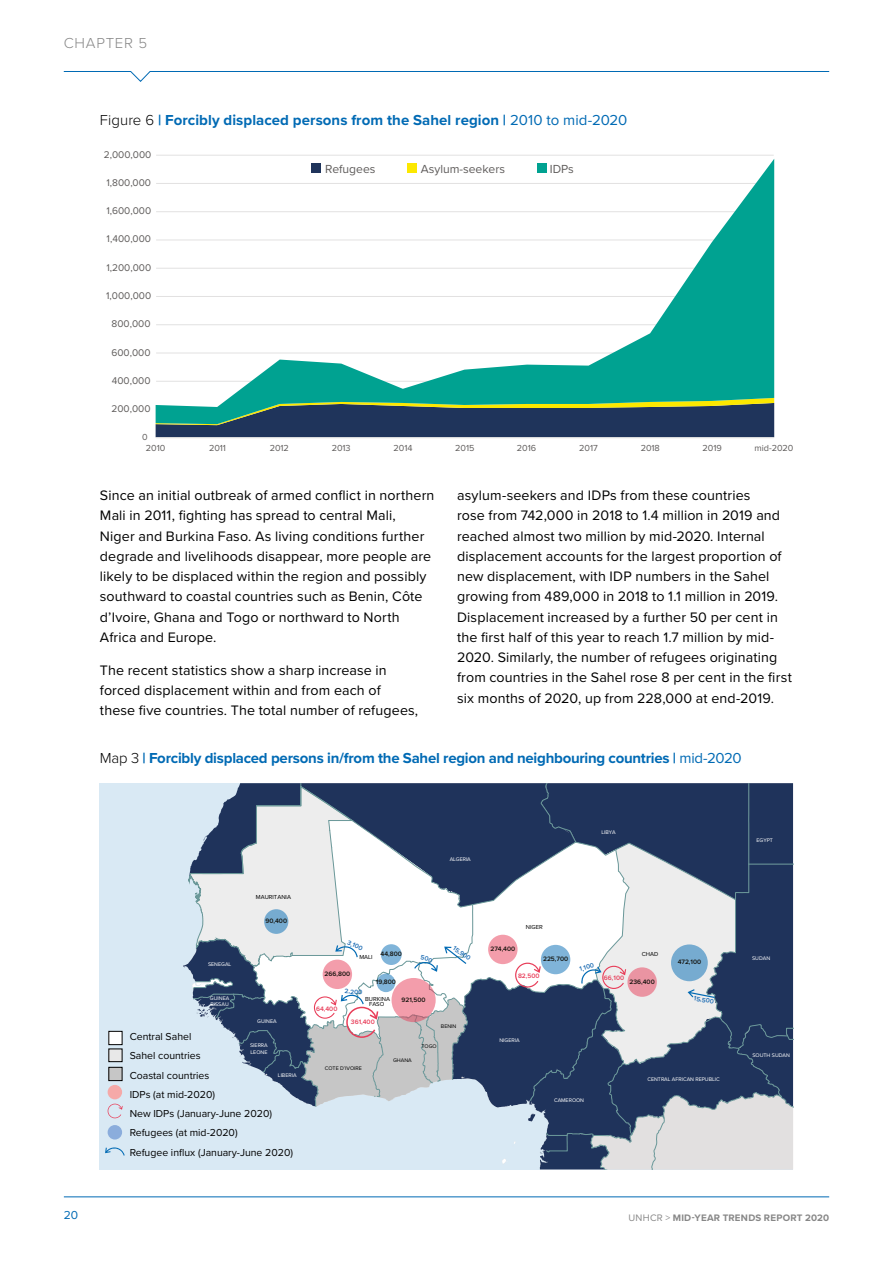
<style>
.page{position:relative;width:893px;height:1263px;background:#fff}
.page>*{position:absolute;margin:0;border:0;box-sizing:border-box;transform-origin:0 0}
.t1{font:700 15px "Proxima Nova";letter-spacing:-.015em;color:#006ab4}
.t2{font:700 15px "Proxima Nova";letter-spacing:.005em;color:#006ab4}
.t3{font:300 15px "Proxima Nova";color:#878787}
.t4{font:14.25px/20.2px "Proxima Nova";letter-spacing:.01em;color:#000}
.t5{font:12.15px "Proxima Nova";color:#5f5c5b}
.t6{font:12px "Proxima Nova";color:#006ab4}
.t7{font:10.5px/19.2px "Proxima Nova";color:#000}
.t8{font:10.05px "Proxima Nova";color:#5f5c5b}
.t9{font:700 9.75px "Proxima Nova";letter-spacing:.025em;color:#878787}
.t10{font:9.15px "Proxima Nova";color:#5f5c5b}
.t11{font:600 6.6px "Proxima Nova";letter-spacing:-.005em;color:#12110b}
.t12{font:600 6.6px "Proxima Nova";color:#1b6bb3}
.t13{font:600 6.6px "Proxima Nova";color:#e83c58}
.t14{font:6px/5.2px "Proxima Nova";color:#000;text-align:center}
.t15{font:5.4px/6.3px "Proxima Nova";color:#fff}
.t16{font:5.4px "Proxima Nova";color:#000}
.s1{font-weight:300;color:#000}
.s2{font-weight:400}
</style>
<div class="page">
<hr style="left:156px;top:155px;width:618px;height:1px;background:#e2e1e1">
<div style="left:156px;top:424px;width:618px;height:13px;background:#1f345b"></div>
<svg style="left:156px;top:159px;width:618px;height:265px"></svg>
<hr style="left:156px;top:437px;width:618px;height:1px;background:#e2e1e1">
<div style="left:312px;top:164px;width:9px;height:9px;background:#1f345b"></div>
<div style="left:407px;top:164px;width:10px;height:9px;background:#fce800"></div>
<div style="left:537px;top:164px;width:10px;height:9px;background:#00a291"></div>
<div style="left:100px;top:783px;width:693px;height:386px;background:#d9e9f4"></div>
<div style="left:109px;top:1031px;width:13px;height:14px;background:#fff"></div>
<div style="left:109px;top:1031px;width:13px;height:14px;border:1px solid #000"></div>
<div style="left:109px;top:1049px;width:13px;height:13px;background:#e8e8e8"></div>
<div style="left:109px;top:1049px;width:13px;height:13px;border:1px solid #000"></div>
<div style="left:109px;top:1067px;width:13px;height:13px;background:#c6c6c6"></div>
<div style="left:109px;top:1067px;width:13px;height:14px;border:1px solid #000"></div>
<div style="left:108px;top:1085px;width:14px;height:14px;background:#f5a9a8;border-radius:50%"></div>
<div style="left:108px;top:1125px;width:14px;height:14px;background:#8baddc;border-radius:50%"></div>
<svg style="left:108px;top:1104px;width:15px;height:14px"></svg>
<svg style="left:105px;top:1147px;width:20px;height:8px"></svg>
<hr style="left:64px;top:1196px;width:765px;height:1px;background:#006ab4">
<svg style="left:63px;top:71px;width:767px;height:11px"></svg>
<svg style="left:183px;top:783px;width:610px;height:386px"></svg>
<p class="t3" style="left:64px;top:32px;width:22px">Chapter</p>
<p class="t3" style="left:138px;top:32px;width:10px">5</p>
<p class="t2" style="left:100px;top:109px;width:529px"><span class="s1">Figure 6</span> | Forcibly displaced persons from the Sahel region | <span class="s2">2010 to mid-2020</span></p>
<p class="t8" style="left:104px;top:147px;width:49px">2,000,000</p>
<p class="t8" style="left:106px;top:175px;width:46px">1,800,000</p>
<p class="t8" style="left:106px;top:203px;width:46px">1,600,000</p>
<p class="t8" style="left:107px;top:232px;width:46px">1,400,000</p>
<p class="t8" style="left:106px;top:260px;width:46px">1,200,000</p>
<p class="t8" style="left:106px;top:288px;width:47px">1,000,000</p>
<p class="t8" style="left:112px;top:316px;width:41px">800,000</p>
<p class="t8" style="left:112px;top:345px;width:41px">600,000</p>
<p class="t8" style="left:112px;top:373px;width:40px">400,000</p>
<p class="t8" style="left:112px;top:401px;width:41px">200,000</p>
<p class="t10" style="left:142px;top:430px;width:7px">0</p>
<p class="t5" style="left:325px;top:160px;width:52px">Refugees</p>
<p class="t5" style="left:421px;top:160px;width:86px">Asylum-seekers</p>
<p class="t5" style="left:550px;top:160px;width:26px">IDPs</p>
<p class="t10" style="left:146px;top:441px;width:21px">2010</p>
<p class="t10" style="left:209px;top:441px;width:19px">2011</p>
<p class="t10" style="left:270px;top:441px;width:21px">2012</p>
<p class="t10" style="left:332px;top:441px;width:21px">2013</p>
<p class="t10" style="left:393px;top:441px;width:21px">2014</p>
<p class="t10" style="left:455px;top:441px;width:21px">2015</p>
<p class="t10" style="left:517px;top:441px;width:21px">2016</p>
<p class="t10" style="left:579px;top:441px;width:20px">2017</p>
<p class="t10" style="left:641px;top:441px;width:21px">2018</p>
<p class="t10" style="left:702px;top:441px;width:21px">2019</p>
<p class="t10" style="left:754px;top:441px;width:41px">mid-2020</p>
<p class="t4" style="left:100px;top:485px;width:336px">Since an initial outbreak of armed conflict in northern Mali in 2011, fighting has spread to central Mali,<br>Niger and Burkina Faso. As living conditions further degrade and livelihoods disappear, more people are likely to be displaced within the region and possibly southward to coastal countries such as Benin, Côte d’Ivoire, Ghana and Togo or northward to North Africa and Europe.</p>
<p class="t4" style="left:100px;top:659px;width:320px">The recent statistics show a sharp increase in forced displacement within and from each of these five countries. The total number of refugees,</p>
<p class="t4" style="left:457px;top:485px;width:336px">asylum-seekers and IDPs from these countries<br>rose from 742,000 in 2018 to 1.4 million in 2019 and reached almost two million by mid-2020. Internal displacement accounts for the largest proportion of new displacement, with IDP numbers in the Sahel growing from 489,000 in 2018 to 1.1 million in 2019.<br>Displacement increased by a further 50 per cent in the first half of this year to reach 1.7 million by mid-2020. Similarly, the number of refugees originating from countries in the Sahel rose 8 per cent in the first six months of 2020, up from 228,000 at end-2019.</p>
<p class="t1" style="left:100px;top:747px;width:643px"><span class="s1">Map 3</span> | Forcibly displaced persons in/from the Sahel region and neighbouring countries | <span class="s2">mid-2020</span></p>
<p class="t15" style="left:602px;top:829px;width:16px">LIBYA</p>
<p class="t15" style="left:756px;top:836px;width:18px">EGYPT</p>
<p class="t15" style="left:450px;top:856px;width:23px">ALGERIA</p>
<p class="t14" style="left:256px;top:894px;width:37px">MAURITANIA</p>
<p class="t11" style="left:265px;top:916px;width:23px">90,400</p>
<p class="t14" style="left:526px;top:924px;width:19px">NIGER</p>
<p class="t15" style="left:208px;top:961px;width:25px">SENEGAL</p>
<p class="t12" style="left:350px;top:938px;width:18px;rotate:25deg">3,100</p>
<p class="t11" style="left:325px;top:969px;width:27px">266,800</p>
<p class="t14" style="left:359px;top:954px;width:15px">MALI</p>
<p class="t11" style="left:381px;top:949px;width:23px">44,800</p>
<p class="t11" style="left:376px;top:977px;width:22px">19,800</p>
<p class="t12" style="left:456px;top:943px;width:22px;rotate:35deg">15,900</p>
<p class="t11" style="left:490px;top:944px;width:26px">274,400</p>
<p class="t11" style="left:543px;top:954px;width:27px">225,700</p>
<p class="t12" style="left:578px;top:964px;width:16px;rotate:-15deg">1,100</p>
<p class="t14" style="left:642px;top:951px;width:18px">CHAD</p>
<p class="t13" style="left:518px;top:971px;width:23px">82,500</p>
<p class="t13" style="left:604px;top:972px;width:22px">66,100</p>
<p class="t11" style="left:630px;top:976px;width:27px">236,400</p>
<p class="t11" style="left:678px;top:957px;width:25px">472,100</p>
<p class="t15" style="left:752px;top:955px;width:20px">SUDAN</p>
<p class="t15" style="left:210px;top:995px;width:21px">GUINEA<br>BISSAU</p>
<p class="t12" style="left:345px;top:986px;width:19px;rotate:4deg">2,200</p>
<p class="t13" style="left:316px;top:1004px;width:23px">64,400</p>
<p class="t14" style="left:365px;top:996px;width:26px">BURKINA<br>FASO</p>
<p class="t11" style="left:402px;top:994px;width:26px">921,500</p>
<p class="t12" style="left:695px;top:993px;width:22px;rotate:11deg">15,500</p>
<p class="t15" style="left:257px;top:1018px;width:21px">GUINEA</p>
<p class="t13" style="left:351px;top:1017px;width:25px">361,400</p>
<p class="t16" style="left:441px;top:1022px;width:17px">BENIN</p>
<p class="t7" style="left:130px;top:1026px;width:165px">Central Sahel<br>Sahel countries<br>Coastal countries<br>IDPs (at mid-2020)<br>New IDPs (January-June 2020)<br>Refugees (at mid-2020)<br>Refugee influx (January-June 2020)</p>
<p class="t15" style="left:250px;top:1042px;width:19px">SIERRA<br>LEONE</p>
<p class="t15" style="left:278px;top:1071px;width:20px">LIBERIA</p>
<p class="t16" style="left:325px;top:1064px;width:39px">COTE D’IVOIRE</p>
<p class="t16" style="left:393px;top:1056px;width:20px">GHANA</p>
<p class="t16" style="left:421px;top:1043px;width:17px">TOGO</p>
<p class="t15" style="left:499px;top:1036px;width:22px">NIGERIA</p>
<p class="t15" style="left:554px;top:1097px;width:32px">CAMEROON</p>
<p class="t15" style="left:647px;top:1076px;width:74px">CENTRAL AFRICAN REPUBLIC</p>
<p class="t15" style="left:752px;top:1052px;width:39px">SOUTH SUDAN</p>
<p class="t6" style="left:64px;top:1206px;width:16px">20</p>
<p class="t9" style="left:628px;top:1211px;width:202px"><span class="s2">UNHCR &gt;</span> MID-YEAR TRENDS REPORT 2020</p>
</div>
